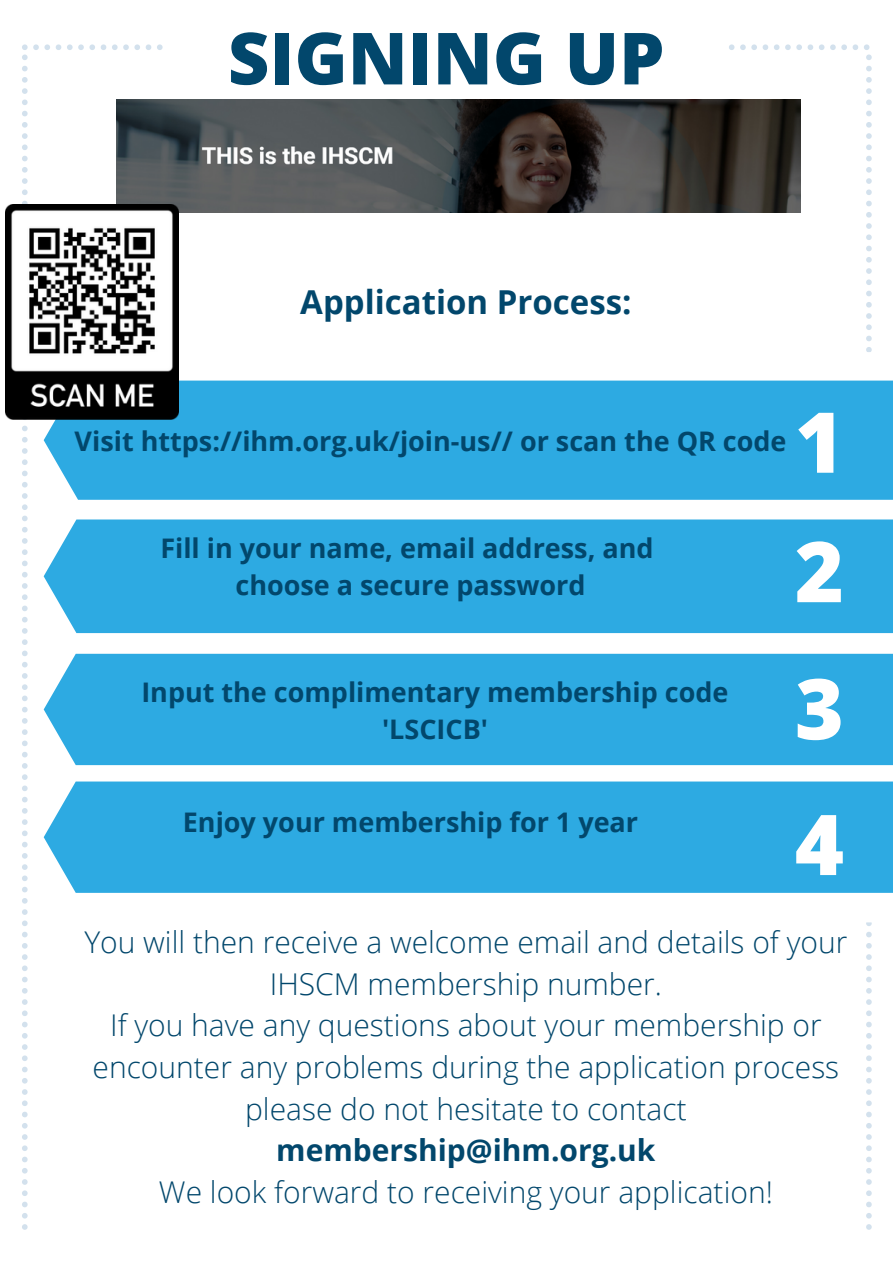
<style>
.page{position:relative;width:893px;height:1264px;background:#fff}
.page>*{position:absolute;margin:0;border:0;box-sizing:border-box;transform-origin:0 0}
.t1{font:800 83.85px/129.4px "Open Sans";color:#fff}
.t2{font:800 72px "Open Sans";color:#02476c}
.t3{font:700 33px "Open Sans";color:#02476c}
.t4{font:300 30px/41.5px "Open Sans";color:#02476c;text-align:center}
.t5{font:700 30px "Open Sans";color:#02476c}
.t6{font:700 27px/37px "Open Sans";color:#02476c;text-align:center}
</style>
<div class="page">
<svg style="left:22px;top:44px;width:140px;height:1185px"></svg>
<svg style="left:728px;top:44px;width:143px;height:1185px"></svg>
<svg style="left:554px;top:352px;width:338px;height:570px"></svg>
<div style="left:44px;top:380px;width:848px;height:120px;background:#2daae2"></div>
<div style="left:44px;top:653px;width:848px;height:112px;background:#2daae2"></div>
<div style="left:44px;top:519px;width:848px;height:114px;background:#2daae2"></div>
<div style="left:44px;top:781px;width:848px;height:111px;background:#2daae2"></div>
<img style="left:117px;top:100px;width:683px;height:112px">
<img style="left:5px;top:205px;width:173px;height:214px">
<h2 class="t2" style="left:228px;top:7px;width:438px">SIGNING UP</h2>
<p class="t3" style="left:300px;top:279px;width:333px">Application Process:</p>
<p class="t6" style="left:75px;top:422px;width:713px">Visit https://ihm.org.uk/join-us// or scan the QR code</p>
<p class="t6" style="left:160px;top:529px;width:494px">Fill in your name, email address, and choose a secure password</p>
<h1 class="t1" style="left:794px;top:375px;width:51px">1<br>2</h1>
<p class="t6" style="left:141px;top:672px;width:588px">Input the complimentary membership code 'LSCICB'</p>
<p class="t6" style="left:183px;top:802px;width:457px">Enjoy your membership for 1 year</p>
<h1 class="t1" style="left:794px;top:639px;width:51px;line-height:135.6px">3<br>4</h1>
<p class="t4" style="left:84px;top:920px;width:764px">You will then receive a welcome email and details of your IHSCM membership number.<br>If you have any questions about your membership or encounter any problems during the application process please do not hesitate to contact</p>
<p class="t5" style="left:276px;top:1129px;width:381px">membership@ihm.org.uk</p>
<p class="t4" style="left:159px;top:1170px;width:615px">We look forward to receiving your application!</p>
</div>
